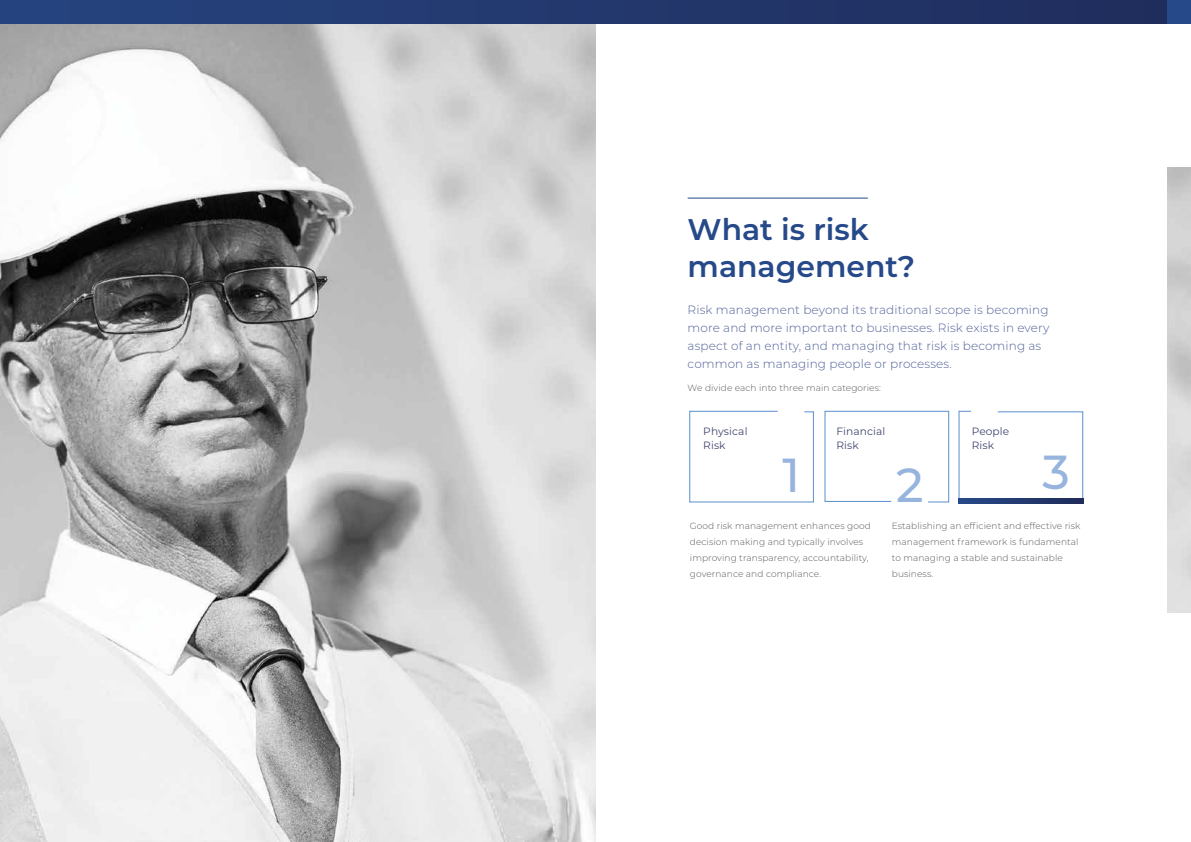
<style>
.page{position:relative;width:1191px;height:842px;background:#fff}
.page>*{position:absolute;margin:0;border:0;box-sizing:border-box;transform-origin:0 0}
.t1{font:500 47.7px "Montserrat";color:#96b4de}
.t2{font:600 29.8px/37px "Montserrat";color:#264989}
.t3{font:300 12px/18px "Montserrat";letter-spacing:.01em;color:#516298}
.t4{font:10.6px/14.7px "Montserrat";letter-spacing:.01em;color:#43476f}
.t5{font:300 9px/16px "Montserrat";letter-spacing:.01em;color:#58595b}
</style>
<div class="page">
<img style="left:0;top:23px;width:595px;height:819px">
<svg style="left:689px;top:410px;width:125px;height:93px"></svg>
<svg style="left:824px;top:410px;width:125px;height:93px"></svg>
<svg style="left:958px;top:410px;width:125px;height:89px"></svg>
<div style="left:0;top:0;width:1191px;height:23px;background:linear-gradient(to right,#26447f,#202c5b)"></div>
<div style="left:1167px;top:0;width:24px;height:23px;background:#264989"></div>
<svg style="left:958px;top:499px;width:125px;height:5px"></svg>
<hr style="left:687px;top:198px;width:180px;height:1px;background:#264989">
<h2 class="t2" style="left:687px;top:209px;width:229px">What is risk management?</h2>
<h3 class="t3" style="left:687px;top:301px;width:363px">Risk management beyond its traditional scope is becoming more and more important to businesses. Risk exists in every aspect of an entity, and managing that risk is becoming as common as managing people or processes.</h3>
<p class="t5" style="left:687px;top:380px;width:195px">We divide each into three main categories:</p>
<p class="t4" style="left:703px;top:423px;width:46px">Physical<br>Risk</p>
<p class="t4" style="left:836px;top:423px;width:50px">Financial<br>Risk</p>
<p class="t4" style="left:971px;top:423px;width:39px">People<br>Risk</p>
<h1 class="t1" style="left:782px;top:442px;width:19px">1</h1>
<h1 class="t1" style="left:896px;top:452px;width:29px">2</h1>
<h1 class="t1" style="left:1042px;top:438px;width:29px">3</h1>
<p class="t5" style="left:690px;top:518px;width:182px">Good risk management enhances good decision making and typically involves improving transparency, accountability, governance and compliance.</p>
<p class="t5" style="left:892px;top:518px;width:190px">Establishing an efficient and effective risk management framework is fundamental to managing a stable and sustainable business.</p>
</div>
